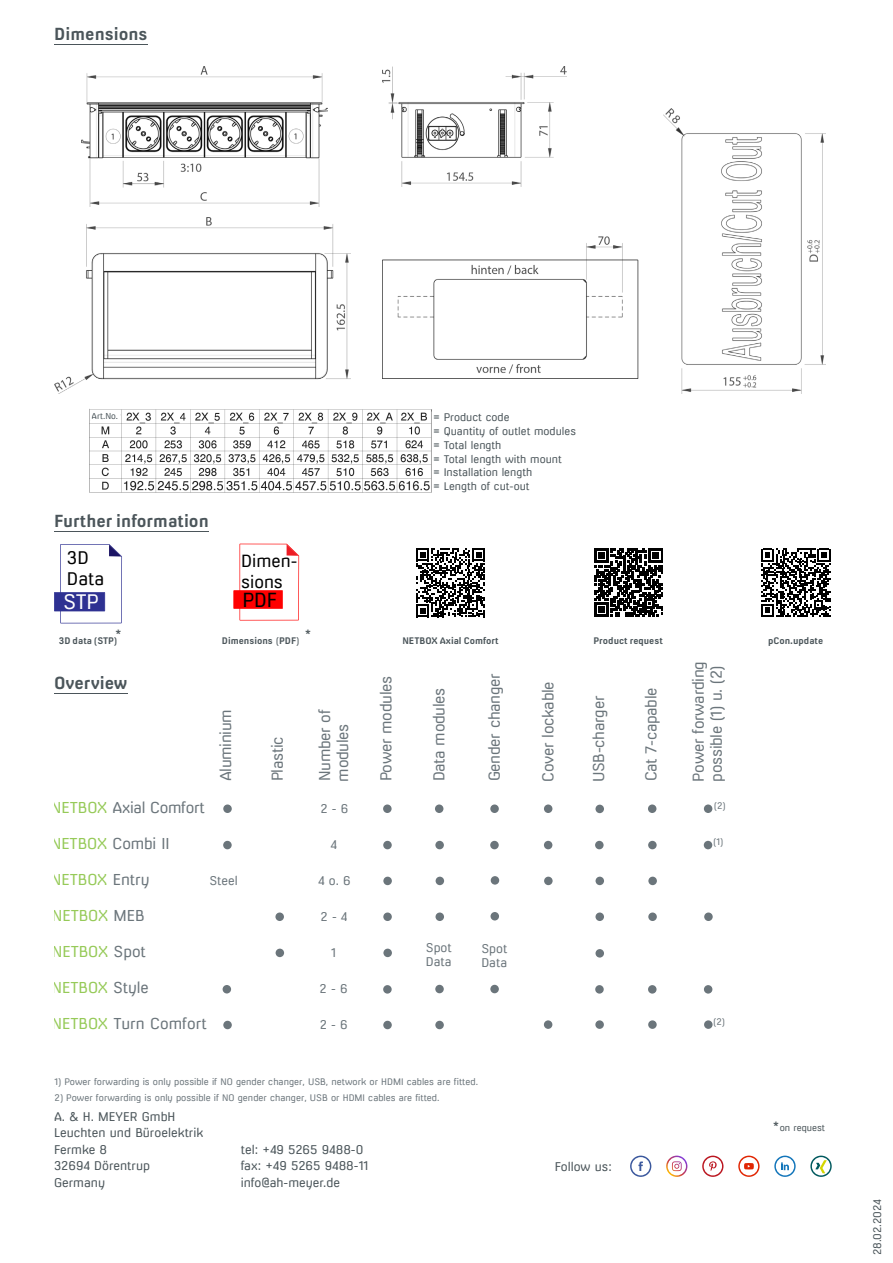
<style>
.page{position:relative;width:893px;height:1263px;background:#fff}
.page>*{position:absolute;margin:0;border:0;box-sizing:border-box;transform-origin:0 0}
.t1{font:19.95px "Milibus Lt";color:#fff}
.t2{font:19.35px "Milibus Lt";color:#000}
.t3{font:17.4px/20.9px "Milibus Lt";color:#000}
.t4{font:16.8px/20.1px "Milibus Lt";color:#000}
.t5{font:700 16.5px "Milibus Rg";color:#4b555a}
.t6{font:15px/18px "Milibus Lt";letter-spacing:-.02em;color:#6b757b}
.t7{font:15px "Milibus Lt";color:#96ca58}
.t8{font:15px "Milibus Lt";color:#6b757b}
.t9{font:12.75px "Milibus Lt";color:#4b555a}
.t10{font:12px/16.5px "Milibus Lt";color:#4b555a}
.t11{font:12px/14.4px "Milibus Lt";color:#6b757b}
.t12{font:10.5px/13.8px "Milibus Lt";color:#4b555a}
.t13{font:9px/15.1px "Milibus Lt";color:#6b757b}
.t14{font:700 9px "Milibus Rg";color:#4b555a}
.t15{font:9px "Milibus Lt";color:#4b555a}
.t16{font:8.25px "Milibus Lt";color:#4b555a}
.s1{color:#96ca58}
.s2{font-family:"Milibus Lt";font-weight:400}
.s3{color:#6b757b}
.s4{font-size:12.75px}
</style>
<div class="page">
<hr style="left:54px;top:44px;width:94px;height:1px;background:#4b555a">
<hr style="left:54px;top:693px;width:74px;height:1px;background:#4b555a">
<hr style="left:54px;top:531px;width:155px;height:1px;background:#4b555a">
<svg style="left:54px;top:544px;width:68px;height:79px"></svg>
<svg style="left:233px;top:544px;width:66px;height:76px"></svg>
<svg style="left:761px;top:548px;width:70px;height:69px"></svg>
<svg style="left:594px;top:548px;width:69px;height:69px"></svg>
<svg style="left:630px;top:1155px;width:21px;height:22px"></svg>
<svg style="left:666px;top:1155px;width:21px;height:22px"></svg>
<svg style="left:702px;top:1155px;width:21px;height:22px"></svg>
<svg style="left:738px;top:1155px;width:22px;height:22px"></svg>
<svg style="left:810px;top:1155px;width:22px;height:22px"></svg>
<svg style="left:774px;top:1155px;width:22px;height:22px"></svg>
<svg style="left:416px;top:548px;width:69px;height:69px"></svg>
<div style="left:223px;top:804px;width:9px;height:9px;background:#6b757b;border-radius:50%"></div>
<div style="left:223px;top:841px;width:9px;height:8px;background:#6b757b;border-radius:50%"></div>
<div style="left:223px;top:1021px;width:9px;height:8px;background:#6b757b;border-radius:50%"></div>
<div style="left:383px;top:949px;width:9px;height:8px;background:#6b757b;border-radius:50%"></div>
<div style="left:383px;top:1021px;width:9px;height:8px;background:#6b757b;border-radius:50%"></div>
<div style="left:383px;top:912px;width:9px;height:9px;background:#6b757b;border-radius:50%"></div>
<div style="left:383px;top:804px;width:9px;height:9px;background:#6b757b;border-radius:50%"></div>
<div style="left:383px;top:877px;width:9px;height:8px;background:#6b757b;border-radius:50%"></div>
<div style="left:383px;top:841px;width:9px;height:8px;background:#6b757b;border-radius:50%"></div>
<div style="left:435px;top:1021px;width:9px;height:8px;background:#6b757b;border-radius:50%"></div>
<div style="left:435px;top:912px;width:9px;height:9px;background:#6b757b;border-radius:50%"></div>
<div style="left:435px;top:804px;width:8px;height:9px;background:#6b757b;border-radius:50%"></div>
<div style="left:436px;top:877px;width:8px;height:8px;background:#6b757b;border-radius:50%"></div>
<div style="left:435px;top:841px;width:9px;height:8px;background:#6b757b;border-radius:50%"></div>
<div style="left:491px;top:912px;width:8px;height:8px;background:#6b757b;border-radius:50%"></div>
<div style="left:490px;top:804px;width:9px;height:9px;background:#6b757b;border-radius:50%"></div>
<div style="left:491px;top:876px;width:8px;height:9px;background:#6b757b;border-radius:50%"></div>
<div style="left:490px;top:841px;width:9px;height:8px;background:#6b757b;border-radius:50%"></div>
<div style="left:544px;top:1020px;width:8px;height:9px;background:#6b757b;border-radius:50%"></div>
<div style="left:544px;top:804px;width:8px;height:9px;background:#6b757b;border-radius:50%"></div>
<div style="left:544px;top:877px;width:9px;height:8px;background:#6b757b;border-radius:50%"></div>
<div style="left:544px;top:841px;width:8px;height:8px;background:#6b757b;border-radius:50%"></div>
<div style="left:595px;top:949px;width:9px;height:8px;background:#6b757b;border-radius:50%"></div>
<div style="left:595px;top:1020px;width:9px;height:9px;background:#6b757b;border-radius:50%"></div>
<div style="left:595px;top:912px;width:9px;height:9px;background:#6b757b;border-radius:50%"></div>
<div style="left:595px;top:805px;width:9px;height:8px;background:#6b757b;border-radius:50%"></div>
<div style="left:595px;top:877px;width:9px;height:8px;background:#6b757b;border-radius:50%"></div>
<div style="left:595px;top:841px;width:9px;height:8px;background:#6b757b;border-radius:50%"></div>
<div style="left:648px;top:1020px;width:9px;height:9px;background:#6b757b;border-radius:50%"></div>
<div style="left:648px;top:912px;width:9px;height:9px;background:#6b757b;border-radius:50%"></div>
<div style="left:648px;top:804px;width:8px;height:9px;background:#6b757b;border-radius:50%"></div>
<div style="left:648px;top:877px;width:9px;height:8px;background:#6b757b;border-radius:50%"></div>
<div style="left:648px;top:841px;width:9px;height:8px;background:#6b757b;border-radius:50%"></div>
<div style="left:704px;top:1020px;width:9px;height:9px;background:#6b757b;border-radius:50%"></div>
<div style="left:704px;top:912px;width:9px;height:9px;background:#6b757b;border-radius:50%"></div>
<div style="left:704px;top:804px;width:8px;height:9px;background:#6b757b;border-radius:50%"></div>
<div style="left:704px;top:841px;width:8px;height:8px;background:#6b757b;border-radius:50%"></div>
<div style="left:276px;top:949px;width:8px;height:8px;background:#6b757b;border-radius:50%"></div>
<div style="left:275px;top:912px;width:9px;height:9px;background:#6b757b;border-radius:50%"></div>
<div style="left:223px;top:985px;width:8px;height:8px;background:#6b757b;border-radius:50%"></div>
<div style="left:383px;top:985px;width:9px;height:8px;background:#6b757b;border-radius:50%"></div>
<div style="left:435px;top:985px;width:9px;height:8px;background:#6b757b;border-radius:50%"></div>
<div style="left:490px;top:985px;width:9px;height:8px;background:#6b757b;border-radius:50%"></div>
<div style="left:595px;top:985px;width:9px;height:8px;background:#6b757b;border-radius:50%"></div>
<div style="left:648px;top:985px;width:8px;height:8px;background:#6b757b;border-radius:50%"></div>
<div style="left:704px;top:985px;width:8px;height:8px;background:#6b757b;border-radius:50%"></div>
<img style="left:382px;top:67px;width:184px;height:120px">
<img style="left:82px;top:67px;width:246px;height:139px">
<img style="left:55px;top:217px;width:296px;height:176px">
<img style="left:382px;top:236px;width:257px;height:142px">
<img style="left:663px;top:109px;width:162px;height:284px">
<img style="left:89px;top:409px;width:343px;height:84px">
<svg style="left:90px;top:411px;width:30px;height:11px"></svg>
<h3 class="t5" style="left:54px;top:24px;width:95px">Dimensions</h3>
<p class="t16" style="left:92px;top:411px;width:28px">Art.No.</p>
<h3 class="t5" style="left:54px;top:511px;width:156px">Further information</h3>
<h3 class="t3" style="left:67px;top:547px;width:39px">3D<br>Data</h3>
<h1 class="t1" style="left:63px;top:590px;width:37px">STP</h1>
<h3 class="t4" style="left:241px;top:551px;width:58px">Dimen&shy;sions</h3>
<h2 class="t2" style="left:242px;top:588px;width:36px">PDF</h2>
<h3 class="t9" style="left:115px;top:627px;width:9px">*</h3>
<h3 class="t9" style="left:304px;top:627px;width:9px">*</h3>
<p class="t14" style="left:59px;top:635px;width:60px">3D data (STP)</p>
<h3 class="t5" style="left:54px;top:673px;width:75px">Overview</h3>
<h3 class="t6" style="left:51px;top:798px;width:155px"><span class="s1">NETBOX</span> Axial Comfort</h3>
<p class="t14" style="left:222px;top:635px;width:79px">Dimensions <span class="s2">(</span>PDF<span class="s2">)</span></p>
<h3 class="t6" style="left:217px;top:781px;width:74px;rotate:-90deg">Aluminium</h3>
<h3 class="t6" style="left:315px;top:781px;width:74px;rotate:-90deg">Number of modules</h3>
<h3 class="t6" style="left:268px;top:781px;width:46px;rotate:-90deg">Plastic</h3>
<h3 class="t11" style="left:320px;top:801px;width:30px">2 - 6</h3>
<h3 class="t6" style="left:51px;top:834px;width:120px"><span class="s1">NETBOX</span> Combi II</h3>
<h3 class="t7" style="left:51px;top:870px;width:100px">NETBOX <span class="s3">Entry</span></h3>
<h3 class="t11" style="left:209px;top:873px;width:30px">Steel</h3>
<h3 class="t7" style="left:52px;top:906px;width:94px">NETBOX <span class="s3">MEB</span></h3>
<h3 class="t7" style="left:52px;top:942px;width:96px">NETBOX <span class="s3">Spot</span></h3>
<h3 class="t11" style="left:331px;top:838px;width:8px">4</h3>
<h3 class="t11" style="left:318px;top:873px;width:34px">4 o. 6</h3>
<h3 class="t11" style="left:321px;top:909px;width:28px">2 - 4</h3>
<h3 class="t11" style="left:331px;top:945px;width:6px">1</h3>
<h3 class="t7" style="left:51px;top:979px;width:99px">NETBOX <span class="s3">Style</span></h3>
<h3 class="t11" style="left:320px;top:981px;width:30px">2 - 6</h3>
<h3 class="t8" style="left:52px;top:1015px;width:157px"><span class="s1">NETBOX</span> Turn Comfort</h3>
<h3 class="t11" style="left:320px;top:1017px;width:30px">2 - 6</h3>
<p class="t12" style="left:433px;top:410px;width:144px">= Product code<br>= Quantity of outlet modules = Total length<br>= Total length with mount<br>= Installation length<br>= Length of cut-out</p>
<p class="t14" style="left:402px;top:635px;width:98px">NETBOX Axial Comfort</p>
<p class="t14" style="left:594px;top:635px;width:71px">Product request</p>
<p class="t14" style="left:768px;top:635px;width:57px">pCon.update</p>
<h3 class="t6" style="left:377px;top:781px;width:107px;rotate:-90deg">Power modules</h3>
<h3 class="t6" style="left:430px;top:781px;width:95px;rotate:-90deg">Data modules</h3>
<h3 class="t6" style="left:485px;top:781px;width:110px;rotate:-90deg">Gender changer</h3>
<h3 class="t6" style="left:539px;top:782px;width:102px;rotate:-90deg">Cover lockable</h3>
<h3 class="t6" style="left:642px;top:781px;width:95px;rotate:-90deg">Cat 7-capable</h3>
<h3 class="t6" style="left:590px;top:782px;width:88px;rotate:-90deg">USB-charger</h3>
<h3 class="t6" style="left:689px;top:781px;width:122px;rotate:-90deg">Power forwarding possible (1) u. (2)</h3>
<p class="t13" style="left:714px;top:798px;width:13px">(2)</p>
<p class="t13" style="left:713px;top:834px;width:11px">(1)</p>
<h3 class="t11" style="left:426px;top:940px;width:27px">Spot<br>Data</h3>
<h3 class="t11" style="left:481px;top:941px;width:27px">Spot<br>Data</h3>
<p class="t13" style="left:713px;top:1014px;width:13px">(2)</p>
<p class="t13" style="left:52px;top:1074px;width:428px">(1) Power forwarding is only possible if NO gender changer, USB, network or HDMI cables are fitted. (2) Power forwarding is only possible if NO gender changer, USB or HDMI cables are fitted.</p>
<h3 class="t10" style="left:54px;top:1108px;width:151px">A. &amp; H. MEYER GmbH<br>Leuchten und Büroelektrik<br>Fermke 8<br>32694 Dörentrup<br>Germany</h3>
<h3 class="t10" style="left:241px;top:1141px;width:129px">tel: +49 5265 9488-0 fax: +49 5265 9488-11 info@ah-meyer.de</h3>
<h3 class="t10" style="left:555px;top:1158px;width:58px">Follow us:</h3>
<p class="t15" style="left:773px;top:1122px;width:54px"><span class="s4">*</span>on request</p>
<p class="t12" style="left:870px;top:1255px;width:57px;rotate:-90deg">28.02.2024</p>
</div>
